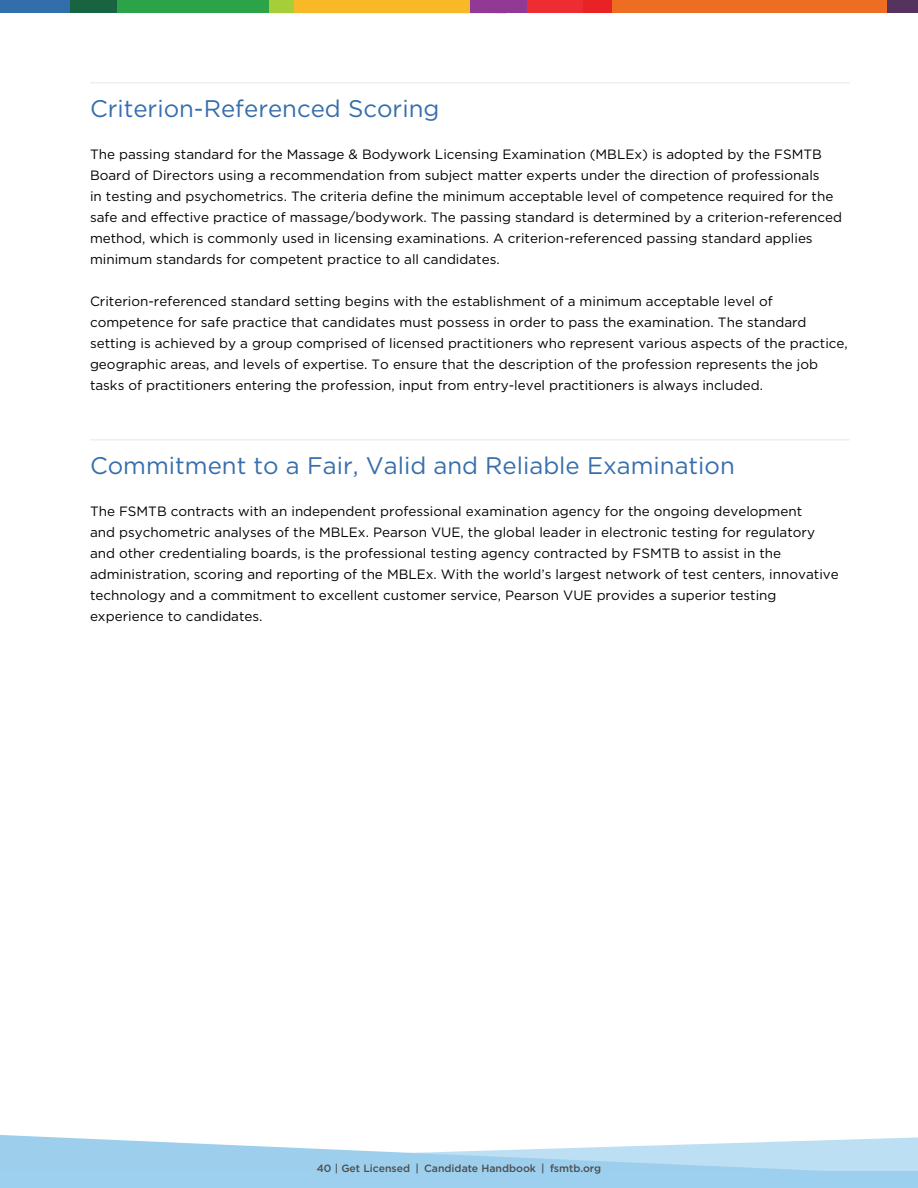
<style>
.page{position:relative;width:918px;height:1188px;background:#fff}
.page>*{position:absolute;margin:0;border:0;box-sizing:border-box;transform-origin:0 0}
.t1{font:24px "Gotham";color:#366eac}
.t2{font:13.5px/21px "Gotham";color:#000}
.t3{font:500 10.5px "Gotham";color:#4d4d4f}
</style>
<div class="page">
<svg style="left:0;top:1135px;width:918px;height:36px"></svg>
<div style="left:0;top:1171px;width:918px;height:17px;background:#9dd0ef"></div>
<div style="left:612px;top:0;width:306px;height:13px;background:#ed6d23"></div>
<div style="left:888px;top:0;width:30px;height:13px;background:#56325e"></div>
<div style="left:601px;top:0;width:11px;height:13px;background:#e82225"></div>
<div style="left:506px;top:0;width:77px;height:13px;background:#ee2d33"></div>
<div style="left:583px;top:0;width:11px;height:13px;background:#e82225"></div>
<div style="left:594px;top:0;width:7px;height:13px;background:#e82225"></div>
<div style="left:281px;top:0;width:205px;height:13px;background:#f7b927"></div>
<div style="left:260px;top:0;width:9px;height:13px;background:#2aa349"></div>
<div style="left:117px;top:0;width:143px;height:13px;background:#2aa349"></div>
<div style="left:269px;top:0;width:25px;height:13px;background:#a6ce39"></div>
<div style="left:106px;top:0;width:11px;height:13px;background:#186442"></div>
<div style="left:0;top:0;width:70px;height:13px;background:#336eac"></div>
<div style="left:70px;top:0;width:10px;height:13px;background:#186442"></div>
<div style="left:80px;top:0;width:26px;height:13px;background:#186442"></div>
<div style="left:471px;top:0;width:56px;height:13px;background:#913995"></div>
<hr style="left:90px;top:82px;width:760px;height:1px;background:#e6e7e8">
<hr style="left:90px;top:440px;width:760px;height:1px;background:#e6e7e8">
<h1 class="t1" style="left:90px;top:95px;width:351px">Criterion-Referenced Scoring</h1>
<p class="t2" style="left:90px;top:144px;width:754px">The passing standard for the Massage &amp; Bodywork Licensing Examination (MBLEx) is adopted by the FSMTB Board of Directors using a recommendation from subject matter experts under the direction of professionals<br>in testing and psychometrics. The criteria define the minimum acceptable level of competence required for the safe and effective practice of massage/bodywork. The passing standard is determined by a criterion-referenced method, which is commonly used in licensing examinations. A criterion-referenced passing standard applies minimum standards for competent practice to all candidates.</p>
<p class="t2" style="left:90px;top:291px;width:759px">Criterion-referenced standard setting begins with the establishment of a minimum acceptable level of competence for safe practice that candidates must possess in order to pass the examination. The standard setting is achieved by a group comprised of licensed practitioners who represent various aspects of the practice, geographic areas, and levels of expertise. To ensure that the description of the profession represents the job tasks of practitioners entering the profession, input from entry-level practitioners is always included.</p>
<h1 class="t1" style="left:90px;top:452px;width:646px">Commitment to a Fair, Valid and Reliable Examination</h1>
<p class="t2" style="left:90px;top:501px;width:750px">The FSMTB contracts with an independent professional examination agency for the ongoing development<br>and psychometric analyses of the MBLEx. Pearson VUE, the global leader in electronic testing for regulatory and other credentialing boards, is the professional testing agency contracted by FSMTB to assist in the administration, scoring and reporting of the MBLEx. With the world’s largest network of test centers, innovative technology and a commitment to excellent customer service, Pearson VUE provides a superior testing experience to candidates.</p>
<p class="t3" style="left:317px;top:1162px;width:286px">40 | Get Licensed | Candidate Handbook | fsmtb.org</p>
</div>
